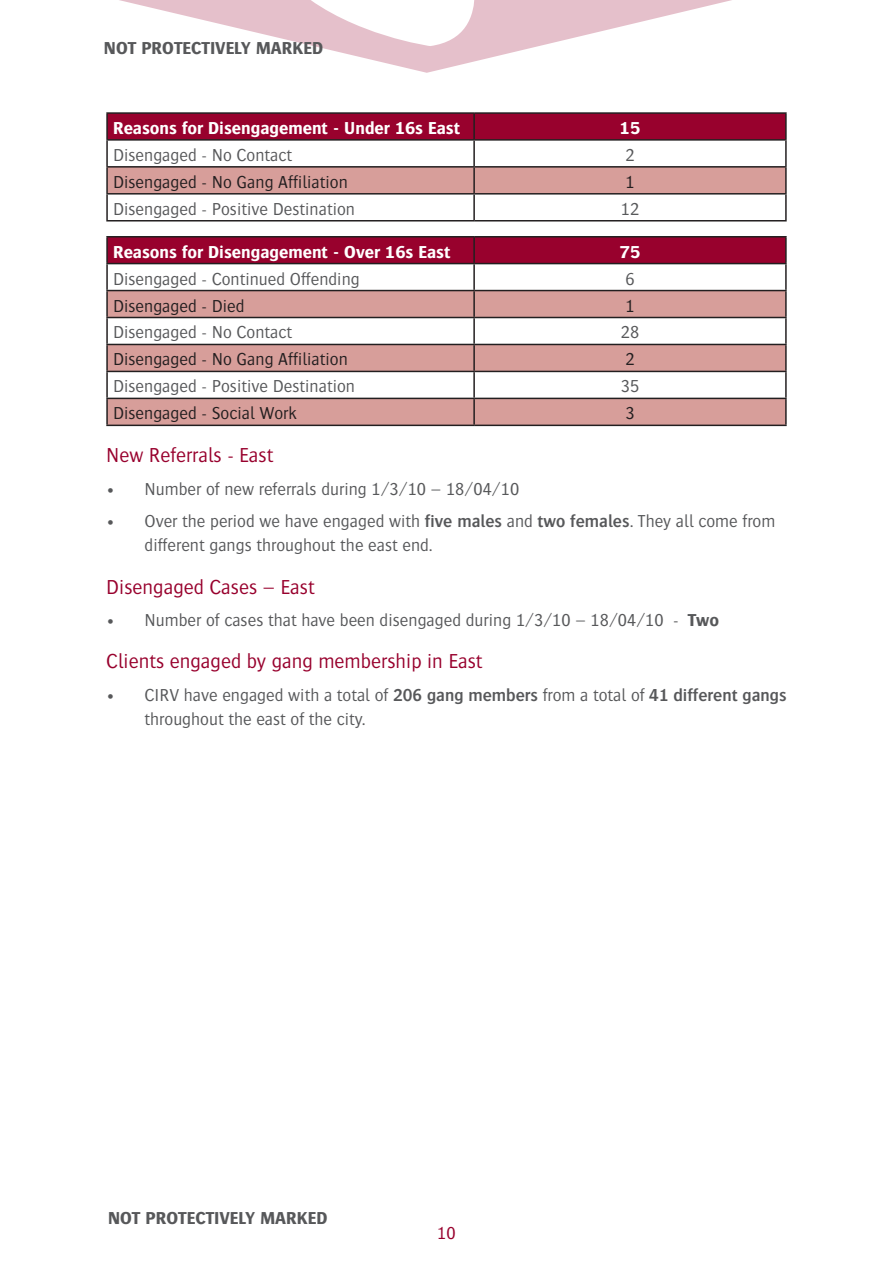
<style>
.page{position:relative;width:893px;height:1263px;background:#fff}
.page>*{position:absolute;margin:0;border:0;box-sizing:border-box;transform-origin:0 0}
.Sub_heading{font:300 21px "Bosis";color:#98012d}
.Bullets{font:300 18px/24px "Bosis";color:#57585a}
.t1{font:300 18px "Bosis";color:#231f20}
.t2{font:700 18px "Bosis";color:#fff}
.t3{font:700 18px "Bosis";color:#57585a}
.t4{font:300 18px "Bosis";color:#98012d}
.s1{font-weight:600}
.s2{font-weight:700}
</style>
<div class="page">
<svg style="left:119px;top:0;width:613px;height:73px"></svg>
<div style="left:108px;top:114px;width:677px;height:25px;background:#98012d"></div>
<div style="left:108px;top:168px;width:677px;height:25px;background:#d79e9a"></div>
<hr style="left:106px;top:112px;width:368px;height:2px;background:#231f20">
<hr style="left:106px;top:114px;width:2px;height:25px;background:#231f20">
<hr style="left:474px;top:112px;width:313px;height:2px;background:#231f20">
<hr style="left:473px;top:114px;width:2px;height:25px;background:#231f20">
<hr style="left:785px;top:114px;width:2px;height:25px;background:#231f20">
<hr style="left:106px;top:139px;width:368px;height:2px;background:#231f20">
<hr style="left:106px;top:141px;width:2px;height:25px;background:#231f20">
<hr style="left:474px;top:139px;width:313px;height:2px;background:#231f20">
<hr style="left:473px;top:141px;width:2px;height:25px;background:#231f20">
<hr style="left:785px;top:141px;width:2px;height:25px;background:#231f20">
<hr style="left:106px;top:166px;width:368px;height:2px;background:#231f20">
<hr style="left:106px;top:168px;width:2px;height:25px;background:#231f20">
<hr style="left:474px;top:166px;width:313px;height:2px;background:#231f20">
<hr style="left:473px;top:168px;width:2px;height:25px;background:#231f20">
<hr style="left:785px;top:168px;width:2px;height:25px;background:#231f20">
<hr style="left:106px;top:193px;width:368px;height:2px;background:#231f20">
<hr style="left:106px;top:195px;width:2px;height:25px;background:#231f20">
<hr style="left:474px;top:193px;width:313px;height:2px;background:#231f20">
<hr style="left:473px;top:195px;width:2px;height:25px;background:#231f20">
<hr style="left:785px;top:195px;width:2px;height:25px;background:#231f20">
<hr style="left:106px;top:220px;width:368px;height:1px;background:#231f20">
<hr style="left:474px;top:220px;width:313px;height:1px;background:#231f20">
<svg style="left:108px;top:237px;width:677px;height:26px;background:#94012c"></svg>
<svg style="left:108px;top:291px;width:677px;height:134px;fill:#d79e9a"></svg>
<hr style="left:106px;top:236px;width:368px;height:1px;background:#231f20">
<hr style="left:106px;top:237px;width:2px;height:26px;background:#231f20">
<hr style="left:474px;top:236px;width:313px;height:1px;background:#231f20">
<hr style="left:473px;top:237px;width:2px;height:26px;background:#231f20">
<hr style="left:785px;top:237px;width:2px;height:26px;background:#231f20">
<hr style="left:106px;top:263px;width:368px;height:1px;background:#231f20">
<hr style="left:106px;top:264px;width:2px;height:26px;background:#231f20">
<hr style="left:474px;top:263px;width:313px;height:1px;background:#231f20">
<hr style="left:473px;top:264px;width:2px;height:26px;background:#231f20">
<hr style="left:785px;top:264px;width:2px;height:26px;background:#231f20">
<hr style="left:106px;top:290px;width:368px;height:1px;background:#231f20">
<hr style="left:106px;top:291px;width:2px;height:26px;background:#231f20">
<hr style="left:474px;top:290px;width:313px;height:1px;background:#231f20">
<hr style="left:473px;top:291px;width:2px;height:26px;background:#231f20">
<hr style="left:785px;top:291px;width:2px;height:26px;background:#231f20">
<hr style="left:106px;top:317px;width:368px;height:1px;background:#231f20">
<hr style="left:106px;top:318px;width:2px;height:26px;background:#231f20">
<hr style="left:474px;top:317px;width:313px;height:1px;background:#231f20">
<hr style="left:473px;top:318px;width:2px;height:26px;background:#231f20">
<hr style="left:785px;top:318px;width:2px;height:26px;background:#231f20">
<hr style="left:106px;top:344px;width:368px;height:1px;background:#231f20">
<hr style="left:106px;top:345px;width:2px;height:26px;background:#231f20">
<hr style="left:474px;top:344px;width:313px;height:1px;background:#231f20">
<hr style="left:473px;top:345px;width:2px;height:26px;background:#231f20">
<hr style="left:785px;top:345px;width:2px;height:26px;background:#231f20">
<hr style="left:106px;top:371px;width:368px;height:1px;background:#231f20">
<hr style="left:106px;top:372px;width:2px;height:26px;background:#231f20">
<hr style="left:474px;top:371px;width:313px;height:1px;background:#231f20">
<hr style="left:473px;top:372px;width:2px;height:26px;background:#231f20">
<hr style="left:785px;top:372px;width:2px;height:26px;background:#231f20">
<hr style="left:106px;top:398px;width:368px;height:1px;background:#231f20">
<hr style="left:106px;top:399px;width:2px;height:26px;background:#231f20">
<hr style="left:474px;top:398px;width:313px;height:1px;background:#231f20">
<hr style="left:473px;top:399px;width:2px;height:26px;background:#231f20">
<hr style="left:785px;top:399px;width:2px;height:26px;background:#231f20">
<hr style="left:106px;top:425px;width:368px;height:1px;background:#231f20">
<hr style="left:474px;top:425px;width:313px;height:1px;background:#231f20">
<p class="t3" style="left:104px;top:38px;width:221px">NOT PROTECTIVELY MARKED</p>
<p class="t2" style="left:113px;top:118px;width:349px">Reasons for Disengagement - Under 16s East</p>
<p class="t2" style="left:620px;top:118px;width:22px">15</p>
<p class="Bullets" style="left:113px;top:143px;width:180px">Disengaged - No Contact</p>
<p class="Bullets" style="left:625px;top:143px;width:11px">2</p>
<p class="t1" style="left:113px;top:172px;width:236px">Disengaged - No Gang Affiliation</p>
<p class="t1" style="left:625px;top:172px;width:11px">1</p>
<p class="Bullets" style="left:113px;top:196px;width:243px">Disengaged - Positive Destination</p>
<p class="Bullets" style="left:621px;top:196px;width:20px">12</p>
<p class="t2" style="left:113px;top:242px;width:339px">Reasons for Disengagement - Over 16s East</p>
<p class="t2" style="left:620px;top:242px;width:22px">75</p>
<p class="Bullets" style="left:113px;top:266px;width:248px">Disengaged - Continued Offending</p>
<p class="Bullets" style="left:625px;top:266px;width:11px">6</p>
<p class="t1" style="left:113px;top:296px;width:133px">Disengaged - Died</p>
<p class="t1" style="left:625px;top:296px;width:11px">1</p>
<p class="Bullets" style="left:113px;top:320px;width:180px">Disengaged - No Contact</p>
<p class="Bullets" style="left:621px;top:320px;width:20px">28</p>
<p class="t1" style="left:113px;top:350px;width:236px">Disengaged - No Gang Affiliation</p>
<p class="t1" style="left:625px;top:350px;width:11px">2</p>
<p class="Bullets" style="left:113px;top:374px;width:243px">Disengaged - Positive Destination</p>
<p class="Bullets" style="left:621px;top:374px;width:20px">35</p>
<p class="t1" style="left:113px;top:404px;width:185px">Disengaged - Social Work</p>
<p class="t1" style="left:625px;top:404px;width:11px">3</p>
<p class="Sub_heading" style="left:106px;top:444px;width:169px">New Referrals - East</p>
<p class="Bullets" style="left:106px;top:476px;width:414px">• Number of new referrals during 1/3/10 – 18/04/10</p>
<p class="Bullets" style="left:145px;top:509px;width:632px;text-indent:-38px">• Over the period we have engaged with <span class="s1">five males</span> and <span class="s1">two females</span>. They all come from different gangs throughout the east end.</p>
<p class="Sub_heading" style="left:106px;top:575px;width:210px">Disengaged Cases – East</p>
<p class="Bullets" style="left:106px;top:608px;width:614px">• Number of cases that have been disengaged during 1/3/10 – 18/04/10 - <span class="s2">Two</span></p>
<p class="Sub_heading" style="left:106px;top:650px;width:378px">Clients engaged by gang membership in East</p>
<p class="Bullets" style="left:145px;top:682px;width:644px;text-indent:-38px">• CIRV have engaged with a total of <span class="s1">206 gang members</span> from a total of <span class="s1">41 different gangs </span>throughout the east of the city.</p>
<p class="t3" style="left:108px;top:1208px;width:221px">NOT PROTECTIVELY MARKED</p>
<p class="t4" style="left:437px;top:1223px;width:20px">10</p>
</div>
